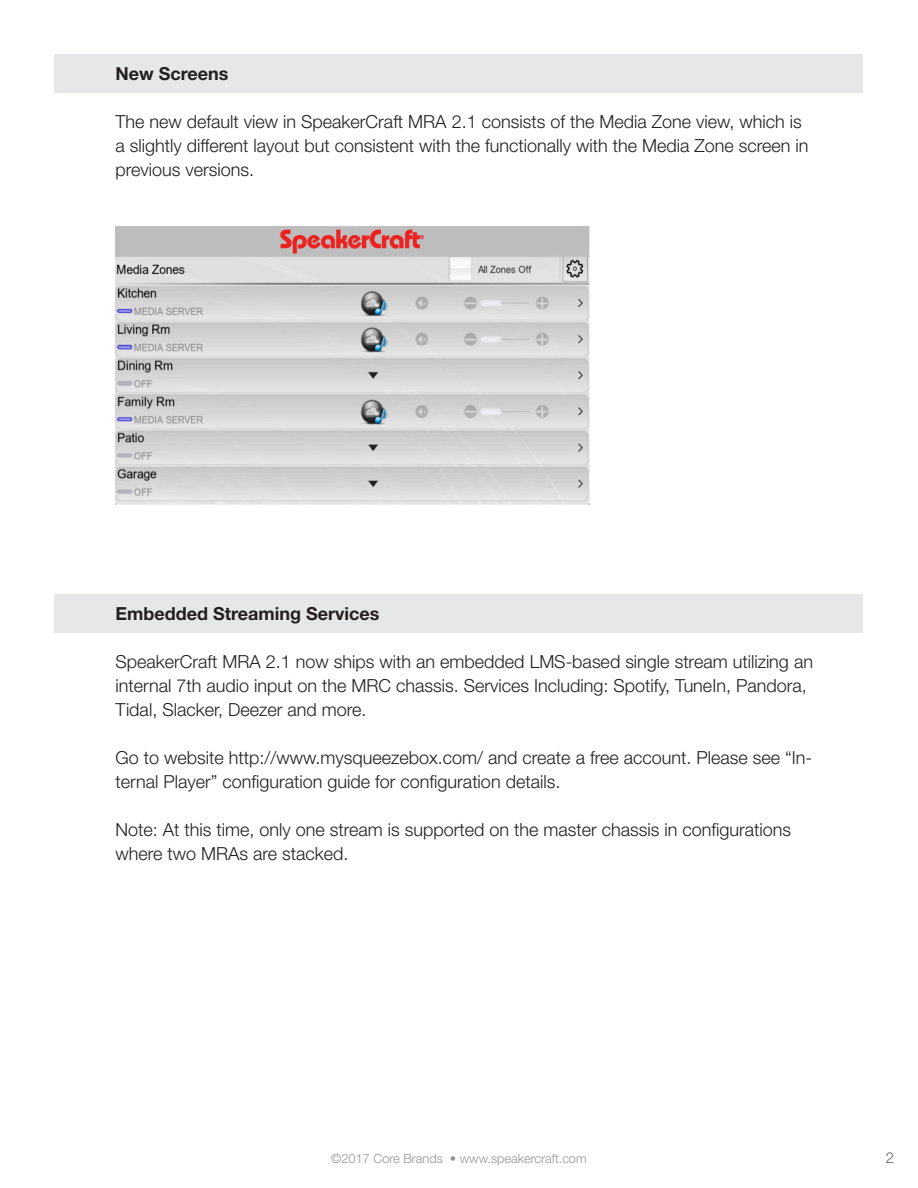
<style>
.page{position:relative;width:918px;height:1188px;background:#fff}
.page>*{position:absolute;margin:0;border:0;box-sizing:border-box;transform-origin:0 0}
.t1{font:300 18px/24px "Helvetica Neue LT Std";color:#231f20}
.t2{font:700 18px "Helvetica Neue LT Std";color:#231f20}
.t3{font:300 15px "Helvetica Neue LT Std";color:#636366}
.t4{font:300 12.75px "Helvetica Neue LT Std";color:#939598}
</style>
<div class="page">
<div style="left:55px;top:54px;width:808px;height:38px;background:#e6e7e9"></div>
<div style="left:55px;top:594px;width:808px;height:38px;background:#e6e7e9"></div>
<img style="left:116px;top:227px;width:473px;height:277px">
<p class="t2" style="left:116px;top:62px;width:115px">New Screens</p>
<p class="t1" style="left:116px;top:109px;width:695px">The new default view in SpeakerCraft MRA 2.1 consists of the Media Zone view, which is a slightly different layout but consistent with the functionally with the Media Zone screen in previous versions.</p>
<p class="t2" style="left:116px;top:602px;width:265px">Embedded Streaming Services</p>
<p class="t1" style="left:116px;top:649px;width:699px">SpeakerCraft MRA 2.1 now ships with an embedded LMS-based single stream utilizing an internal 7th audio input on the MRC chassis. Services Including: Spotify, TuneIn, Pandora,<br>Tidal, Slacker, Deezer and more.</p>
<p class="t1" style="left:116px;top:745px;width:698px">Go to website http://www.mysqueezebox.com/ and create a free account. Please see “In&shy;ternal Player” configuration guide for configuration details.</p>
<p class="t1" style="left:116px;top:817px;width:677px">Note: At this time, only one stream is supported on the master chassis in configurations where two MRAs are stacked.</p>
<p class="t4" style="left:331px;top:1150px;width:257px">©2017 Core Brands • www.speakercraft.com</p>
<p class="t3" style="left:886px;top:1148px;width:10px">2</p>
</div>
